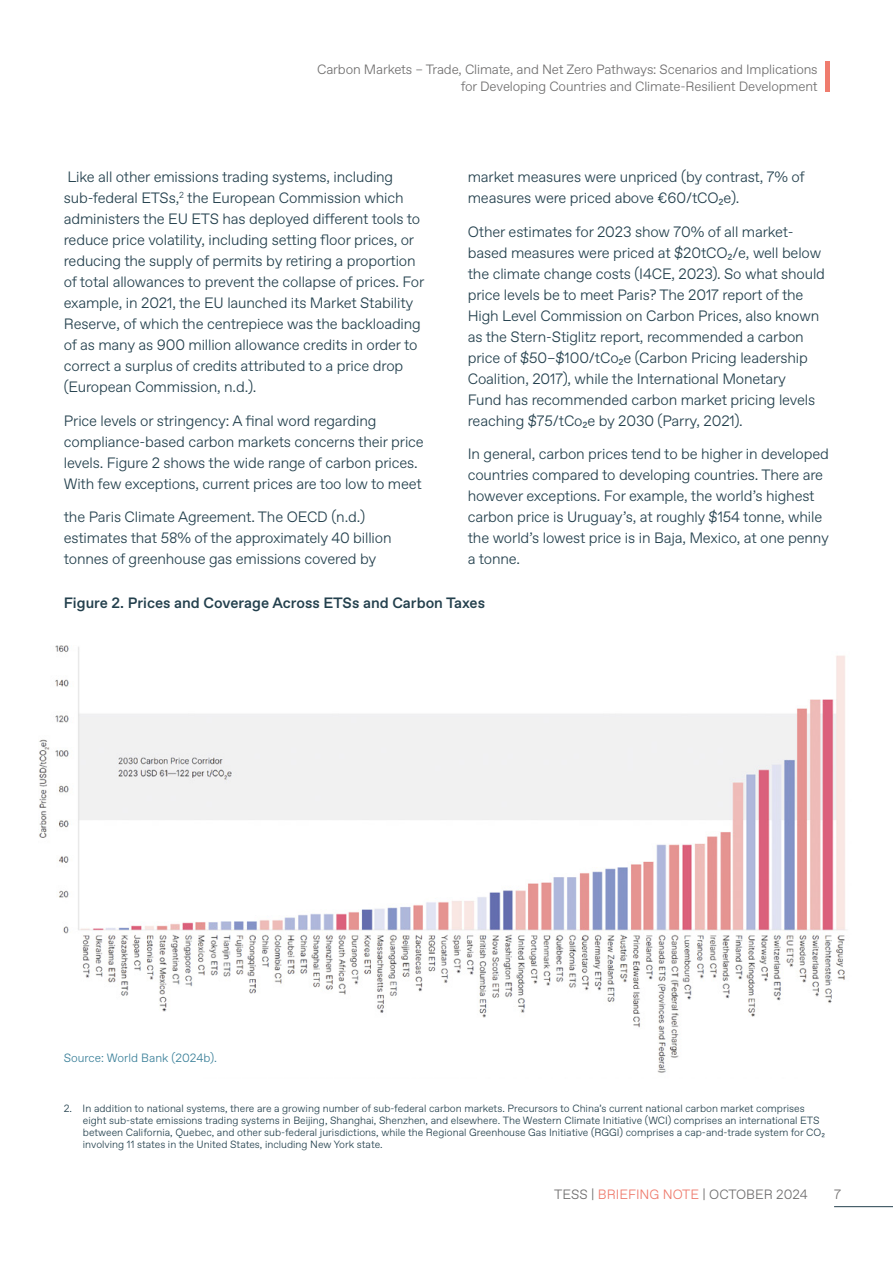
<style>
.page{position:relative;width:893px;height:1263px;background:#fff}
.page>*{position:absolute;margin:0;border:0;box-sizing:border-box;transform-origin:0 0}
.t1{font:300 15px/21px "ABC Favorit";letter-spacing:-.01em;color:#23404d}
.t2{font:500 15px "ABC Favorit";color:#23404d}
.t3{font:300 13.5px/16.2px "ABC Favorit";letter-spacing:-.01em;color:#706f6f;text-align:right}
.t4{font:300 12px "ABC Favorit";color:#3b8099}
.t5{font:300 10.5px/12px "ABC Favorit";color:#23404d}
.s1{color:#ef7c6e}
</style>
<div class="page">
<hr style="left:834px;top:1206px;width:59px;height:1px;background:#23404d">
<hr style="left:825px;top:61px;width:4px;height:30px;background:#ef7c6e">
<img style="left:39px;top:645px;width:807px;height:428px">
<p class="t3" style="left:317px;top:62px;width:502px">Carbon Markets – Trade, Climate, and Net Zero Pathways: Scenarios and Implications for Developing Countries and Climate-Resilient Development</p>
<p class="t1" style="left:468px;top:166px;width:338px">market measures were unpriced (by contrast, 7% of measures were priced above €60/tCO2e).</p>
<p class="t1" style="left:468px;top:221px;width:359px">Other estimates for 2023 show 70% of all market&shy;based measures were priced at $20tCO2/e, well below the climate change costs (I4CE, 2023). So what should price levels be to meet Paris? The 2017 report of the High Level Commission on Carbon Prices, also known as the Stern-Stiglitz report, recommended a carbon price of $50–$100/tCo2e (Carbon Pricing leadership Coalition, 2017), while the International Monetary<br>Fund has recommended carbon market pricing levels reaching $75/tCo2e by 2030 (Parry, 2021).</p>
<p class="t1" style="left:468px;top:444px;width:363px">In general, carbon prices tend to be higher in developed countries compared to developing countries. There are however exceptions. For example, the world’s highest carbon price is Uruguay’s, at roughly $154 tonne, while the world’s lowest price is in Baja, Mexico, at one penny a tonne.</p>
<p class="t2" style="left:64px;top:594px;width:423px">Figure 2. Prices and Coverage Across ETSs and Carbon Taxes</p>
<p class="t1" style="left:64px;top:166px;width:362px">Like all other emissions trading systems, including sub-federal ETSs,<sup>2</sup> the European Commission which administers the EU ETS has deployed different tools to reduce price volatility, including setting floor prices, or reducing the supply of permits by retiring a proportion of total allowances to prevent the collapse of prices. For example, in 2021, the EU launched its Market Stability Reserve, of which the centrepiece was the backloading of as many as 900 million allowance credits in order to correct a surplus of credits attributed to a price drop (European Commission, n.d.).</p>
<p class="t1" style="left:64px;top:410px;width:362px">Price levels or stringency: A final word regarding compliance-based carbon markets concerns their price levels. Figure 2 shows the wide range of carbon prices.<br>With few exceptions, current prices are too low to meet</p>
<p class="t1" style="left:64px;top:507px;width:329px">the Paris Climate Agreement. The OECD (n.d.) estimates that 58% of the approximately 40 billion tonnes of greenhouse gas emissions covered by</p>
<p class="t4" style="left:64px;top:1051px;width:155px">Source: World Bank (2024b).</p>
<p class="t5" style="left:83px;top:1103px;width:744px;text-indent:-19px">2. In addition to national systems, there are a growing number of sub-federal carbon markets. Precursors to China’s current national carbon market comprises eight sub-state emissions trading systems in Beijing, Shanghai, Shenzhen, and elsewhere. The Western Climate Initiative (WCI) comprises an international ETS between California, Quebec, and other sub-federal jurisdictions, while the Regional Greenhouse Gas Initiative (RGGI) comprises a cap-and-trade system for CO2 involving 11 states in the United States, including New York state.</p>
<p class="t3" style="left:554px;top:1186px;width:255px">TESS | <span class="s1">BRIEFING NOTE</span> | OCTOBER 2024</p>
<p class="t3" style="left:834px;top:1186px;width:9px">7</p>
</div>
